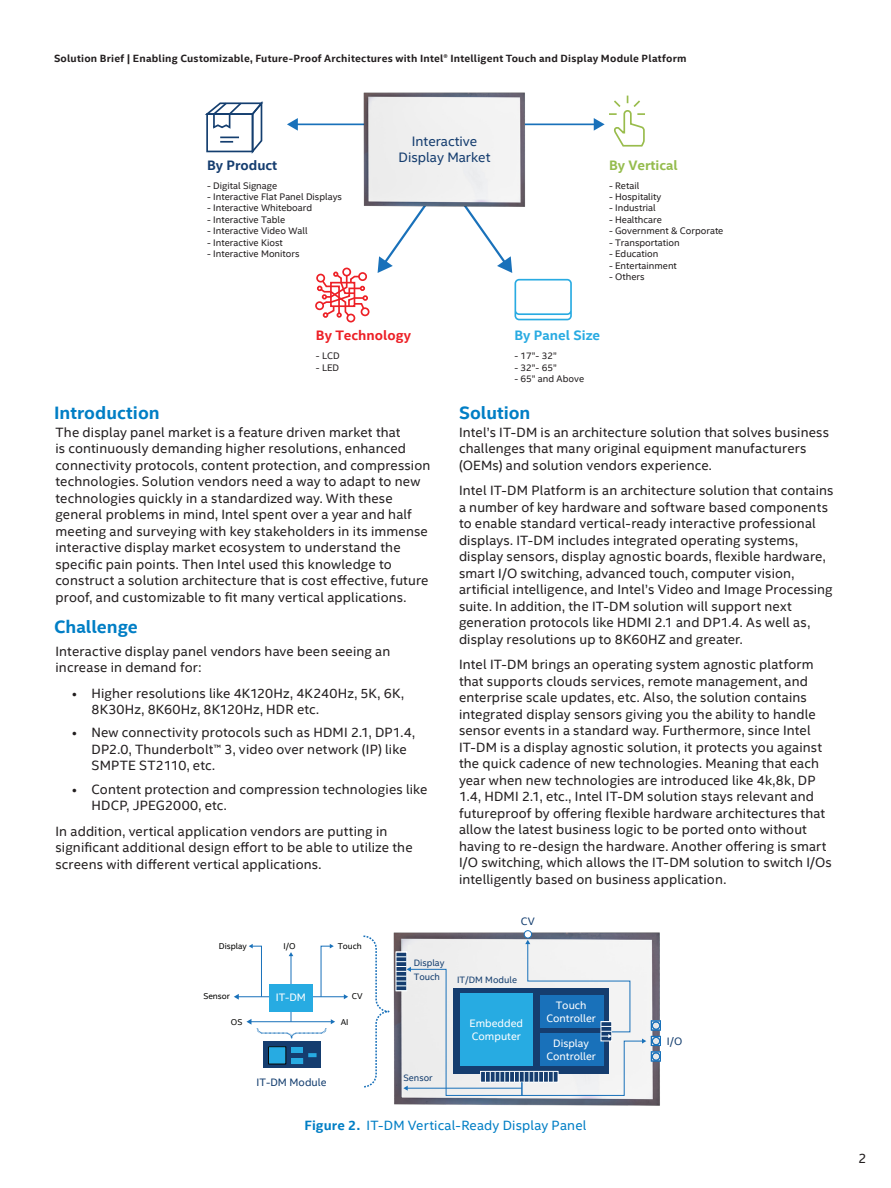
<style>
.page{position:relative;width:891px;height:1188px;background:#fff}
.page>*{position:absolute;margin:0;border:0;box-sizing:border-box;transform-origin:0 0}
._5_Header_1{font:700 18px "Intel Clear";color:#007ec5}
.MainCopy___Caption{font:700 18px "Intel Clear";color:#007ec5}
.t1{font:13.8px/16.5px "Intel Clear";color:#153d6f;text-align:center}
.t2{font:700 13.8px "Intel Clear";color:#ed2026}
.t3{font:700 13.8px "Intel Clear";color:#29abe2}
.t4{font:700 13.8px "Intel Clear";color:#95bc4d}
.t5{font:700 13.8px "Intel Clear";color:#153d6f}
.MainCopy___Caption-2{font:13.5px/16.5px "Intel Clear";letter-spacing:.01em;color:#231f20}
.MainCopy___Caption-3{font:13.5px "Intel Clear";letter-spacing:.015em;color:#007ec5}
.t6{font:10.8px/13px "Intel Clear";color:#fff;text-align:center}
.t7{font:10.8px "Intel Clear";color:#143e6f}
.t8{font:700 10.5px "Intel Clear";letter-spacing:.02em;color:#231f20}
.t9{font:9.6px "Intel Clear";color:#231f20}
.t10{font:9.3px/14px "Intel Clear";color:#143e6f}
.t11{font:8.55px "Intel Clear";letter-spacing:-.005em;color:#050504}
.s1{font-weight:700}
</style>
<div class="page">
<hr style="left:296px;top:124px;width:71px;height:1px;background:#1971ba">
<svg style="left:287px;top:118px;width:11px;height:13px"></svg>
<svg style="left:205px;top:101px;width:59px;height:53px"></svg>
<svg style="left:378px;top:210px;width:46px;height:63px"></svg>
<svg style="left:466px;top:210px;width:46px;height:63px"></svg>
<hr style="left:525px;top:124px;width:71px;height:1px;background:#1971ba">
<svg style="left:594px;top:96px;width:51px;height:51px"></svg>
<div style="left:346px;top:314px;width:9px;height:8px;border:2px solid #ed2026;border-radius:50%"></div>
<div style="left:316px;top:274px;width:9px;height:9px;border:2px solid #ed2026;border-radius:50%"></div>
<div style="left:342px;top:268px;width:9px;height:8px;border:2px solid #ed2026;border-radius:50%"></div>
<div style="left:361px;top:307px;width:9px;height:9px;border:2px solid #ed2026;border-radius:50%"></div>
<div style="left:315px;top:301px;width:9px;height:9px;border:2px solid #ed2026;border-radius:50%"></div>
<svg style="left:317px;top:272px;width:51px;height:46px"></svg>
<svg style="left:515px;top:279px;width:57px;height:41px"></svg>
<img style="left:359px;top:92px;width:172px;height:118px">
<img style="left:393px;top:930px;width:268px;height:176px">
<hr style="left:238px;top:996px;width:107px;height:1px;background:#1971ba">
<svg style="left:234px;top:994px;width:5px;height:6px"></svg>
<svg style="left:344px;top:994px;width:4px;height:5px"></svg>
<hr style="left:291px;top:955px;width:1px;height:67px;background:#1971ba">
<div style="left:269px;top:984px;width:43px;height:27px;background:#27abe2"></div>
<div style="left:263px;top:1041px;width:58px;height:27px;background:#153d6f"></div>
<div style="left:269px;top:1047px;width:17px;height:17px;background:#27abe2"></div>
<div style="left:268px;top:1046px;width:18px;height:18px;border:1px solid #050504"></div>
<div style="left:292px;top:1047px;width:11px;height:5px;background:#27abe2"></div>
<svg style="left:292px;top:1053px;width:25px;height:11px"></svg>
<svg style="left:246px;top:1019px;width:89px;height:20px"></svg>
<svg style="left:249px;top:944px;width:13px;height:54px"></svg>
<svg style="left:320px;top:944px;width:14px;height:54px"></svg>
<svg style="left:363px;top:935px;width:27px;height:153px"></svg>
<div style="left:651px;top:1021px;width:10px;height:9px;border:1px solid #1971ba"></div>
<div style="left:652px;top:1022px;width:8px;height:8px;background:#e6e8e9;border:1px solid #1971ba;border-radius:50%"></div>
<div style="left:652px;top:1022px;width:8px;height:8px;border:1px solid #1971ba;border-radius:50%"></div>
<div style="left:651px;top:1036px;width:10px;height:10px;border:1px solid #1971ba"></div>
<div style="left:652px;top:1037px;width:8px;height:8px;background:#e6e8e9;border:1px solid #1971ba;border-radius:50%"></div>
<div style="left:652px;top:1037px;width:8px;height:8px;border:1px solid #1971ba;border-radius:50%"></div>
<div style="left:651px;top:1052px;width:9px;height:9px;background:#2779bd"></div>
<div style="left:651px;top:1051px;width:10px;height:10px;border:1px solid #1971ba"></div>
<div style="left:652px;top:1053px;width:8px;height:8px;background:#e6e8e9;border:1px solid #1971ba;border-radius:50%"></div>
<div style="left:652px;top:1053px;width:8px;height:8px;border:1px solid #1971ba;border-radius:50%"></div>
<div style="left:524px;top:931px;width:8px;height:7px;background:#fff;border-radius:50%"></div>
<div style="left:524px;top:930px;width:8px;height:8px;border:1px solid #1971ba;border-radius:50%"></div>
<svg style="left:396px;top:940px;width:250px;height:156px"></svg>
<p class="t8" style="left:54px;top:51px;width:634px">Solution Brief | Enabling Customizable, Future-Proof Architectures with Intel® Intelligent Touch and Display Module Platform</p>
<p class="_5_Header_1" style="left:54px;top:400px;width:107px">Introduction</p>
<p class="t5" style="left:207px;top:155px;width:72px">By Product</p>
<p class="t9" style="left:207px;top:179px;width:72px">- Digital Signage</p>
<p class="t9" style="left:207px;top:190px;width:136px">- Interactive Flat Panel Displays</p>
<p class="t9" style="left:207px;top:201px;width:107px">- Interactive Whiteboard</p>
<p class="t9" style="left:207px;top:213px;width:80px">- Interactive Table</p>
<p class="t9" style="left:207px;top:224px;width:102px">- Interactive Video Wall</p>
<p class="t9" style="left:207px;top:236px;width:77px">- Interactive Kiost</p>
<p class="t9" style="left:207px;top:247px;width:94px">- Interactive Monitors</p>
<p class="t1" style="left:399px;top:132px;width:94px">Interactive<br>Display Market</p>
<p class="t4" style="left:609px;top:155px;width:70px">By Vertical</p>
<p class="t9" style="left:609px;top:179px;width:32px">- Retail</p>
<p class="t9" style="left:609px;top:190px;width:54px">- Hospitality</p>
<p class="t9" style="left:609px;top:201px;width:48px">- Industrial</p>
<p class="t9" style="left:609px;top:213px;width:54px">- Healthcare</p>
<p class="t9" style="left:609px;top:224px;width:116px">- Government &amp; Corporate</p>
<p class="t9" style="left:609px;top:236px;width:72px">- Transportation</p>
<p class="t9" style="left:609px;top:247px;width:51px">- Education</p>
<p class="t9" style="left:609px;top:259px;width:69px">- Entertainment</p>
<p class="t9" style="left:609px;top:270px;width:37px">- Others</p>
<p class="t2" style="left:316px;top:326px;width:96px">By Technology</p>
<p class="t9" style="left:316px;top:349px;width:25px">- LCD</p>
<p class="t9" style="left:316px;top:361px;width:25px">- LED</p>
<p class="t3" style="left:515px;top:326px;width:87px">By Panel Size</p>
<p class="t9" style="left:515px;top:349px;width:44px">- 17”- 32”</p>
<p class="t9" style="left:515px;top:361px;width:44px">- 32”- 65”</p>
<p class="t9" style="left:515px;top:372px;width:71px">- 65” and Above</p>
<p class="MainCopy___Caption" style="left:459px;top:400px;width:73px">Solution</p>
<p class="MainCopy___Caption-2" style="left:56px;top:423px;width:377px">The display panel market is a feature driven market that<br>is continuously demanding higher resolutions, enhanced connectivity protocols, content protection, and compression technologies. Solution vendors need a way to adapt to new technologies quickly in a standardized way. With these general problems in mind, Intel spent over a year and half meeting and surveying with key stakeholders in its immense interactive display market ecosystem to understand the specific pain points. Then Intel used this knowledge to construct a solution architecture that is cost effective, future proof, and customizable to fit many vertical applications.</p>
<p class="_5_Header_1" style="left:54px;top:614px;width:85px">Challenge</p>
<p class="MainCopy___Caption-2" style="left:56px;top:642px;width:336px">Interactive display panel vendors have been seeing an increase in demand for:</p>
<p class="MainCopy___Caption-2" style="left:92px;top:684px;width:314px;text-indent:-20px">• Higher resolutions like 4K120Hz, 4K240Hz, 5K, 6K,<br>8K30Hz, 8K60Hz, 8K120Hz, HDR etc.</p>
<p class="MainCopy___Caption-2" style="left:92px;top:724px;width:325px;text-indent:-20px">• New connectivity protocols such as HDMI 2.1, DP1.4,<br>DP2.0, Thunderbolt™ 3, video over network (IP) like<br>SMPTE ST2110, etc.</p>
<p class="MainCopy___Caption-2" style="left:92px;top:780px;width:338px;text-indent:-20px">• Content protection and compression technologies like<br>HDCP, JPEG2000, etc.</p>
<p class="MainCopy___Caption-2" style="left:56px;top:822px;width:359px">In addition, vertical application vendors are putting in significant additional design effort to be able to utilize the screens with different vertical applications.</p>
<p class="t11" style="left:219px;top:940px;width:30px">Display</p>
<p class="t11" style="left:283px;top:940px;width:14px">I/O</p>
<p class="t11" style="left:338px;top:940px;width:25px">Touch</p>
<p class="t11" style="left:203px;top:990px;width:28px">Sensor</p>
<p class="t11" style="left:352px;top:990px;width:12px">CV</p>
<p class="t11" style="left:231px;top:1016px;width:13px">OS</p>
<p class="t11" style="left:341px;top:1016px;width:9px">AI</p>
<p class="t6" style="left:276px;top:991px;width:32px">IT-DM</p>
<p class="t7" style="left:257px;top:1075px;width:71px">IT-DM Module</p>
<p class="t10" style="left:414px;top:955px;width:32px">Display<br>Touch</p>
<p class="t10" style="left:403px;top:1071px;width:31px">Sensor</p>
<p class="MainCopy___Caption-2" style="left:459px;top:423px;width:372px">Intel’s IT-DM is an architecture solution that solves business challenges that many original equipment manufacturers (OEMs) and solution vendors experience.</p>
<p class="MainCopy___Caption-2" style="left:459px;top:482px;width:376px">Intel IT-DM Platform is an architecture solution that contains a number of key hardware and software based components to enable standard vertical-ready interactive professional displays. IT-DM includes integrated operating systems, display sensors, display agnostic boards, flexible hardware, smart I/O switching, advanced touch, computer vision, artificial intelligence, and Intel’s Video and Image Processing suite. In addition, the IT-DM solution will support next generation protocols like HDMI 2.1 and DP1.4. As well as, display resolutions up to 8K60HZ and greater.</p>
<p class="MainCopy___Caption-2" style="left:459px;top:656px;width:374px">Intel IT-DM brings an operating system agnostic platform that supports clouds services, remote management, and enterprise scale updates, etc. Also, the solution contains integrated display sensors giving you the ability to handle sensor events in a standard way. Furthermore, since Intel IT-DM is a display agnostic solution, it protects you against the quick cadence of new technologies. Meaning that each year when new technologies are introduced like 4k,8k, DP 1.4, HDMI 2.1, etc., Intel IT-DM solution stays relevant and futureproof by offering flexible hardware architectures that allow the latest business logic to be ported onto without having to re-design the hardware. Another offering is smart I/O switching, which allows the IT-DM solution to switch I/Os intelligently based on business application.</p>
<p class="t7" style="left:521px;top:913px;width:15px">CV</p>
<p class="t10" style="left:457px;top:972px;width:61px">IT/DM Module</p>
<p class="t6" style="left:470px;top:1016px;width:55px;text-align:left">Embedded<br>Computer</p>
<p class="t6" style="left:546px;top:998px;width:51px">Touch<br>Controller</p>
<p class="t6" style="left:546px;top:1037px;width:51px">Display<br>Controller</p>
<p class="t7" style="left:667px;top:1034px;width:17px">I/O</p>
<p class="MainCopy___Caption-3" style="left:304px;top:1116px;width:284px"><span class="s1">Figure 2.</span> IT-DM Vertical-Ready Display Panel</p>
<p class="MainCopy___Caption-2" style="left:858px;top:1150px;width:10px">2</p>
</div>
